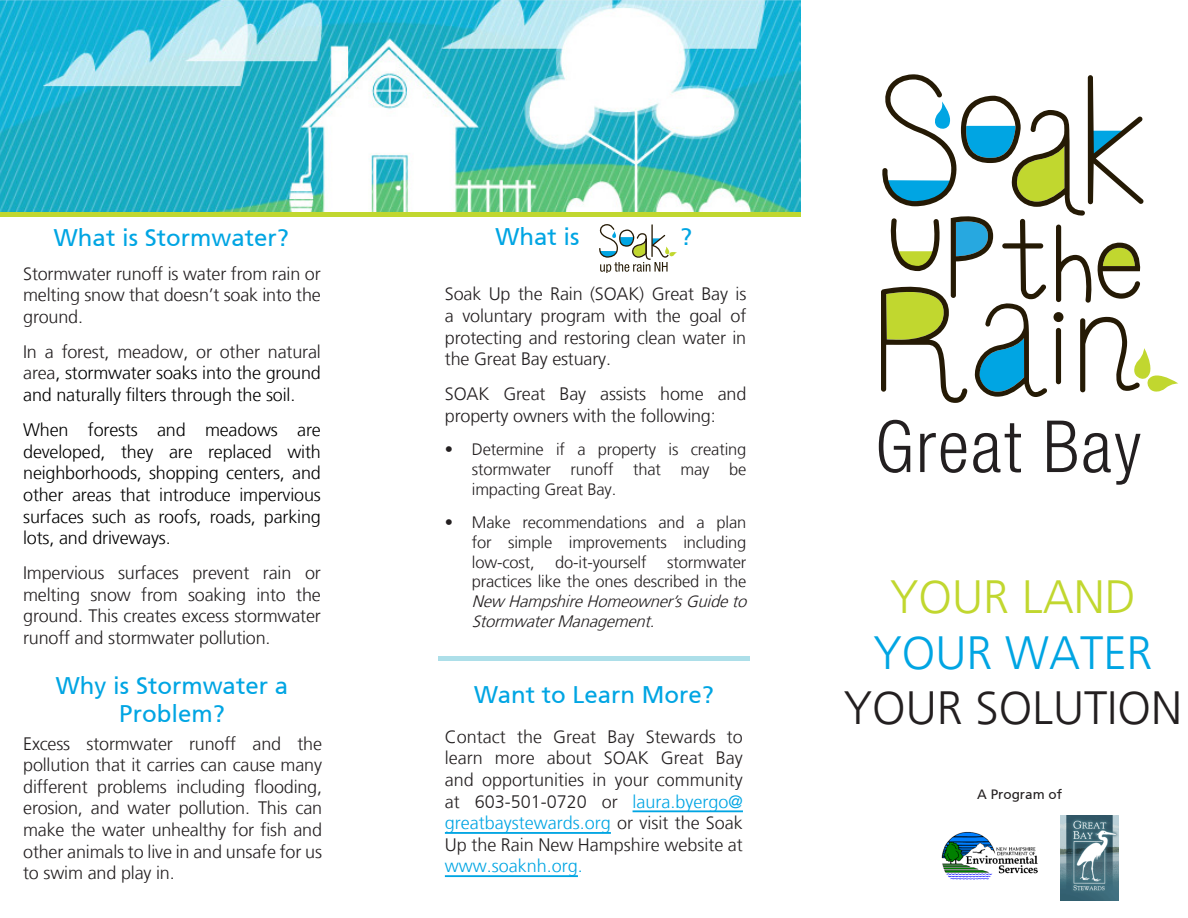
<style>
.page{position:relative;width:1188px;height:918px;background:#fff}
.page>*{position:absolute;margin:0;border:0;box-sizing:border-box;transform-origin:0 0}
.t1{font:300 condensed 72px "Helvetica 47";letter-spacing:.03em;color:#231f20}
.t2{font:300 46.5px "Frutiger LT";color:#231f20}
.t3{font:300 46.5px "Frutiger LT";color:#00a5e3}
.t4{font:300 46.5px "Frutiger LT";color:#c1d72f}
.t5{font:24px/28.8px "Frutiger 55 Roman";color:#00a5e3;text-align:center}
.t6{font:300 18px/21.6px "Frutiger LT";letter-spacing:-.01em;color:#231f20;text-align:justify}
.t7{font:300 18px/21.6px "Frutiger LT";letter-spacing:-.01em;color:#000;text-align:justify}
.t8{font:300 16.5px/19.8px "Frutiger LT";letter-spacing:-.01em;color:#231f20;text-align:justify}
.t9{font:13.5px "Frutiger 55 Roman";color:#231f20}
.s1{color:#231f20}
.s2{font-style:italic}
.s3{color:#00a5e3}
</style>
<div class="page">
<img style="left:941px;top:832px;width:96px;height:48px">
<img style="left:1061px;top:815px;width:57px;height:86px">
<div style="left:438px;top:656px;width:312px;height:5px;background:#addfe9"></div>
<svg style="left:881px;top:74px;width:297px;height:329px"></svg>
<div style="left:1053px;top:312px;width:10px;height:10px;background:#251a05;border-radius:50%"></div>
<svg style="left:599px;top:224px;width:78px;height:48px"></svg>
<hr style="left:633px;top:810px;width:110px;height:2px;background:#00a5e3">
<hr style="left:445px;top:832px;width:166px;height:2px;background:#00a5e3">
<hr style="left:445px;top:875px;width:133px;height:2px;background:#00a5e3">
<img style="left:0;top:0;width:801px;height:215px">
<div style="left:0;top:212px;width:800px;height:5px;background:#c1d72f"></div>
<p class="t5" style="left:54px;top:224px;width:236px">What is Stormwater?</p>
<p class="t6" style="left:23px;top:263px;width:299px">Stormwater runoff is water from rain or melting snow that doesn’t soak into the ground.</p>
<p class="t7" style="left:23px;top:341px;width:299px"><span class="s1">In a forest, meadow, or other natural area</span>, stormwater soaks into the ground and naturally filters through the soil.</p>
<p class="t7" style="left:23px;top:419px;width:299px">When forests and meadows are developed, they are replaced with neighborhoods, shopping centers, and other areas that introduce impervious surfaces such as roofs, roads, parking lots, and driveways.</p>
<p class="t6" style="left:23px;top:563px;width:299px">Impervious surfaces prevent rain or melting snow from soaking into the ground. This creates excess stormwater runoff and stormwater pollution.</p>
<p class="t5" style="left:56px;top:671px;width:234px">Why is Stormwater a<br>Problem?</p>
<p class="t6" style="left:23px;top:733px;width:300px">Excess stormwater runoff and the pollution that it carries can cause many different problems including flooding, erosion, and water pollution. This can make the water unhealthy for fish and other animals to live in and unsafe for us to swim and play in.</p>
<p class="t5" style="left:496px;top:222px;width:86px">What is</p>
<p class="t5" style="left:680px;top:222px;width:13px">?</p>
<p class="t6" style="left:445px;top:284px;width:303px">Soak Up the Rain (SOAK) Great Bay is a voluntary program with the goal of protecting and restoring clean water in the Great Bay estuary.</p>
<p class="t6" style="left:445px;top:384px;width:303px">SOAK Great Bay assists home and property owners with the following:</p>
<p class="t8" style="left:472px;top:440px;width:276px;text-indent:-27px">• Determine if a property is creating stormwater runoff that may be impacting Great Bay.</p>
<p class="t8" style="left:472px;top:513px;width:281px;text-align:left;text-indent:-27px">• Make recommendations and a plan for simple improvements including low-cost, do-it-yourself stormwater practices like the ones described in the <span class="s2">New HampshireHomeowner’sGuideto StormwaterManagement.</span></p>
<p class="t5" style="left:474px;top:681px;width:241px">Want to Learn More?</p>
<p class="t6" style="left:445px;top:726px;width:300px">Contact the Great Bay Stewards to learn more about SOAK Great Bay and opportunities in your community at 603-501-0720 or <span class="s3">laura.byergo@ greatbaystewards.org</span> or visit the Soak Up the Rain New Hampshire website at <span class="s3">www.soaknh.org.</span></p>
<p class="t1" style="left:875px;top:405px;width:267px">Great Bay</p>
<p class="t4" style="left:890px;top:571px;width:247px">YOUR LAND</p>
<p class="t3" style="left:873px;top:626px;width:281px">YOUR WATER</p>
<p class="t2" style="left:844px;top:682px;width:340px">YOUR SOLUTION</p>
<p class="t9" style="left:977px;top:786px;width:86px">A Program of</p>
</div>
